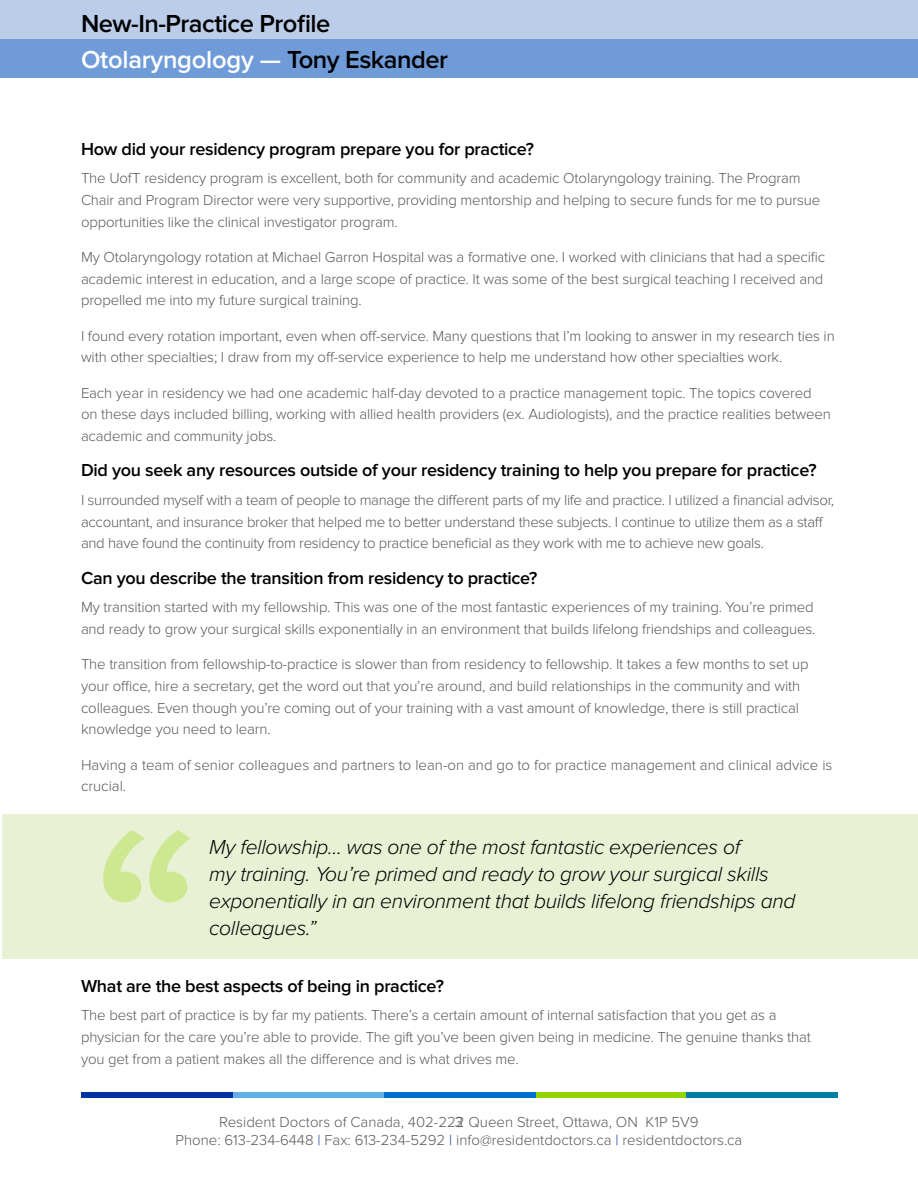
<style>
.page{position:relative;width:918px;height:1188px;background:#fff}
.page>*{position:absolute;margin:0;border:0;box-sizing:border-box;transform-origin:0 0}
.t1{font:600 25.5px/36px "Proxima Nova";letter-spacing:-.02em;color:#000}
.t2{font:italic 300 21px/27px "Proxima Nova";letter-spacing:-.015em;color:#000}
.t3{font:600 18px "Proxima Nova";letter-spacing:-.015em;color:#000}
.t4{font:300 15px/21.8px "Proxima Nova";letter-spacing:-.01em;color:#58595b}
.s1{color:#fff}
.s2{color:#0033a1}
</style>
<div class="page">
<div style="left:81px;top:1092px;width:151px;height:5px;background:#0033a1"></div>
<div style="left:82px;top:1092px;width:151px;height:5px;background:#0033a1"></div>
<div style="left:233px;top:1092px;width:151px;height:5px;background:#61b1e8"></div>
<div style="left:384px;top:1092px;width:152px;height:5px;background:#0070ce"></div>
<div style="left:536px;top:1092px;width:151px;height:5px;background:#91d400"></div>
<div style="left:686px;top:1092px;width:152px;height:5px;background:#007da5"></div>
<div style="left:0;top:0;width:918px;height:39px;background:#bccdea"></div>
<div style="left:0;top:39px;width:918px;height:39px;background:#6f9cd9"></div>
<div style="left:2px;top:814px;width:916px;height:144px;background:#e8f1d4"></div>
<svg style="left:103px;top:830px;width:88px;height:72px"></svg>
<h1 class="t1" style="left:81px;top:6px;width:368px">New-In-Practice Profile<br><span class="s1">Otolaryngology —</span> Tony Eskander</h1>
<p class="t3" style="left:81px;top:138px;width:455px">How did your residency program prepare you for practice?</p>
<p class="t4" style="left:81px;top:168px;width:741px">The UofT residency program is excellent, both for community and academic Otolaryngology training. The Program<br>Chair and Program Director were very supportive, providing mentorship and helping to secure funds for me to pursue opportunities like the clinical investigator program.</p>
<p class="t4" style="left:81px;top:246px;width:746px;text-align:justify">My Otolaryngology rotation at Michael Garron Hospital was a formative one. I worked with clinicians that had a specific academic interest in education, and a large scope of practice. It was some of the best surgical teaching I received and propelled me into my future surgical training.</p>
<p class="t4" style="left:81px;top:325px;width:755px">I found every rotation important, even when off-service. Many questions that I’m looking to answer in my research ties in with other specialties; I draw from my off-service experience to help me understand how other specialties work.</p>
<p class="t4" style="left:81px;top:382px;width:751px">Each year in residency we had one academic half-day devoted to a practice management topic. The topics covered on these days included billing, working with allied health providers (ex. Audiologists), and the practice realities between academic and community jobs.</p>
<p class="t3" style="left:81px;top:460px;width:737px">Did you seek any resources outside of your residency training to help you prepare for practice?</p>
<p class="t4" style="left:81px;top:489px;width:755px">I surrounded myself with a team of people to manage the different parts of my life and practice. I utilized a financial advisor, accountant, and insurance broker that helped me to better understand these subjects. I continue to utilize them as a staff and have found the continuity from residency to practice beneficial as they work with me to achieve new goals.</p>
<p class="t3" style="left:81px;top:567px;width:458px">Can you describe the transition from residency to practice?</p>
<p class="t4" style="left:81px;top:597px;width:736px">My transition started with my fellowship. This was one of the most fantastic experiences of my training. You’re primed and ready to grow your surgical skills exponentially in an environment that builds lifelong friendships and colleagues.</p>
<p class="t4" style="left:81px;top:654px;width:729px">The transition from fellowship-to-practice is slower than from residency to fellowship. It takes a few months to set up your office, hire a secretary, get the word out that you’re around, and build relationships in the community and with colleagues. Even though you’re coming out of your training with a vast amount of knowledge, there is still practical knowledge you need to learn.</p>
<p class="t4" style="left:81px;top:754px;width:753px">Having a team of senior colleagues and partners to lean-on and go to for practice management and clinical advice is crucial.</p>
<h2 class="t2" style="left:209px;top:834px;width:588px">My fellowship… was one of the most fantastic experiences of<br>my training. You’re primed and ready to grow your surgical skills exponentially in an environment that builds lifelong friendships and colleagues.”</h2>
<p class="t3" style="left:81px;top:975px;width:364px">What are the best aspects of being in practice?</p>
<p class="t4" style="left:81px;top:1005px;width:731px">The best part of practice is by far my patients. There’s a certain amount of internal satisfaction that you get as a physician for the care you’re able to provide. The gift you’ve been given being in medicine. The genuine thanks that you get from a patient makes all the difference and is what drives me.</p>
<p class="t4" style="left:176px;top:1113px;width:568px;line-height:18px;text-align:center">Resident Doctors of Canada, 402-222 Queen Street, Ottawa, ON K1P 5V9<br>Phone: 613-234-6448 <span class="s2">|</span> Fax: 613-234-5292 <span class="s2">|</span> info@residentdoctors.ca <span class="s2">|</span> residentdoctors.ca</p>
<p class="t4" style="left:455px;top:1111px;width:10px">3</p>
</div>
